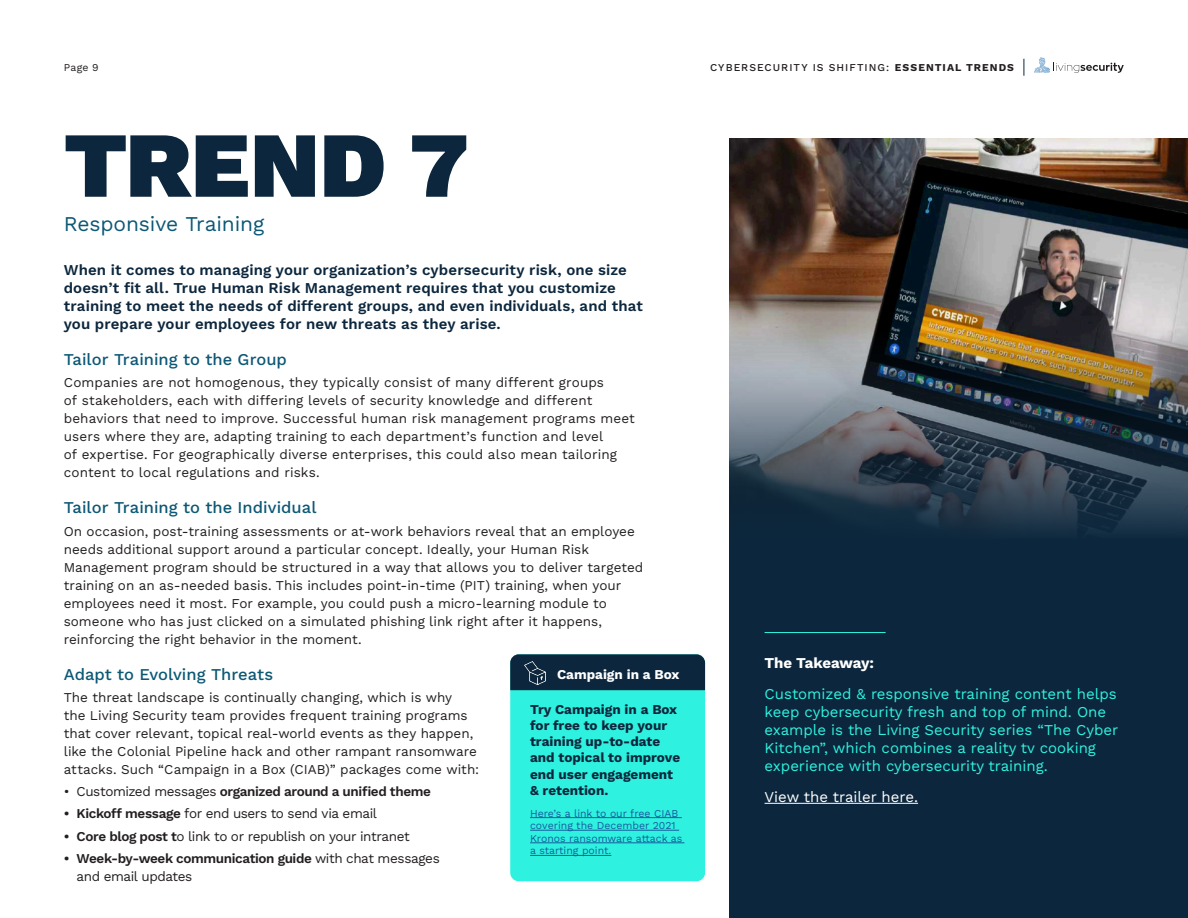
<style>
.page{position:relative;width:1188px;height:918px;background:#fff}
.page>*{position:absolute;margin:0;border:0;box-sizing:border-box;transform-origin:0 0}
.H2__align_left{font:900 93px "Work Sans";color:#0c273d}
.H2__align_left-2{font:21px "Work Sans";letter-spacing:-.01em;color:#0c5875}
.Body_Text__align_lef{font:500 16.5px "Work Sans";color:#0c5875}
.Body_Text__align_lef-2{font:600 15px/18px "Work Sans";letter-spacing:.01em;color:#0c273d}
.t1{font:15px/18px "Work Sans";color:#2ef2df}
.t2{font:15px "Work Sans";color:#fff}
.t3{font:700 15px "Work Sans";letter-spacing:-.01em;color:#fff}
.Body_Text__align_lef-3{font:13.5px/18px "Work Sans";color:#231f20}
.t4{font:600 13.5px/18px "Work Sans";letter-spacing:-.03em;color:#231f20}
.t5{font:700 13.5px/16.2px "Work Sans";color:#0c273d}
.Body_Text__align_lef-4{font:13.5px "Work Sans";letter-spacing:-.03em;color:#231f20}
.t6{font:700 13.5px "Work Sans";color:#fff}
.t7{font:10.5px/12.6px "Work Sans";color:#175d9e}
.t8{font:500 10.5px "Work Sans";letter-spacing:.095em;color:#231f20}
.t9{font:10.5px "Work Sans";color:#231f20}
.s1{font-weight:700}
.s2{font-weight:400}
.s3{font-weight:600}
</style>
<div class="page">
<div style="left:510px;top:654px;width:195px;height:227px;background:#2ef2df;border-radius:9px"></div>
<div style="left:510px;top:654px;width:195px;height:36px;background:#0c273d"></div>
<div style="left:730px;top:138px;width:458px;height:780px;background:#0c273d"></div>
<img style="left:730px;top:138px;width:458px;height:392px">
<hr style="left:765px;top:632px;width:121px;height:1px;background:#2ef2df">
<hr style="left:765px;top:803px;width:153px;height:1px;background:#fff">
<hr style="left:530px;top:817px;width:152px;height:1px;background:#175d9e">
<hr style="left:530px;top:830px;width:149px;height:1px;background:#175d9e">
<hr style="left:530px;top:843px;width:154px;height:1px;background:#175d9e">
<hr style="left:530px;top:855px;width:81px;height:1px;background:#175d9e">
<img style="left:524px;top:662px;width:22px;height:22px">
<svg style="left:1034px;top:57px;width:90px;height:16px"></svg>
<svg style="left:1024px;top:59px;width:1px;height:17px"></svg>
<p class="t9" style="left:64px;top:59px;width:36px">Page 9</p>
<p class="t8" style="left:710px;top:59px;width:305px">CYBERSECURITY IS SHIFTING: <span class="s1">ESSENTIAL TRENDS</span></p>
<p class="H2__align_left" style="left:64px;top:94px;width:407px">TREND 7</p>
<p class="H2__align_left-2" style="left:64px;top:208px;width:202px">Responsive Training</p>
<p class="Body_Text__align_lef-2" style="left:64px;top:260px;width:581px">When it comes to managing your organization’s cybersecurity risk, one size doesn’t fit all. True Human Risk Management requires that you customize training to meet the needs of different groups, and even individuals, and that you prepare your employees for new threats as they arise.</p>
<p class="Body_Text__align_lef" style="left:64px;top:347px;width:225px">Tailor Training to the Group</p>
<p class="Body_Text__align_lef-3" style="left:64px;top:373px;width:573px">Companies are not homogenous, they typically consist of many different groups<br>of stakeholders, each with differing levels of security knowledge and different behaviors that need to improve. Successful human risk management programs meet users where they are, adapting training to each department’s function and level<br>of expertise. For geographically diverse enterprises, this could also mean tailoring content to local regulations and risks.</p>
<p class="Body_Text__align_lef" style="left:64px;top:495px;width:254px">Tailor Training to the Individual</p>
<p class="Body_Text__align_lef-3" style="left:64px;top:521px;width:581px">On occasion, post-training assessments or at-work behaviors reveal that an employee needs additional support around a particular concept. Ideally, your Human Risk Management program should be structured in a way that allows you to deliver targeted training on an as-needed basis. This includes point-in-time (PIT) training, when your employees need it most. For example, you could push a micro-learning module to someone who has just clicked on a simulated phishing link right after it happens, reinforcing the right behavior in the moment.</p>
<p class="Body_Text__align_lef" style="left:64px;top:661px;width:211px">Adapt to Evolving Threats</p>
<p class="Body_Text__align_lef-3" style="left:64px;top:688px;width:417px">The threat landscape is continually changing, which is why<br>the Living Security team provides frequent training programs that cover relevant, topical real-world events as they happen, like the Colonial Pipeline hack and other rampant ransomware attacks. Such “Campaign in a Box (CIAB)” packages come with:</p>
<p class="t4" style="left:64px;top:782px;width:369px"><span class="s2">• Customized messages</span> organized around a unified theme</p>
<p class="Body_Text__align_lef-4" style="left:64px;top:804px;width:315px"><span class="s3">• Kickoff message</span> for end users to send via email</p>
<p class="Body_Text__align_lef-4" style="left:64px;top:826px;width:348px"><span class="s3">• Core blog post t</span>o link to or republish on your intranet</p>
<p class="t4" style="left:77px;top:849px;width:365px;text-indent:-13px">• Week-by-week communication guide <span class="s2">with chat messages and email updates</span></p>
<p class="t6" style="left:557px;top:664px;width:124px">Campaign in a Box</p>
<p class="t5" style="left:530px;top:701px;width:152px">Try Campaign in a Box for free to keep your training up-to-date and topical to improve end user engagement &amp; retention.</p>
<p class="t7" style="left:530px;top:806px;width:154px">Here’s a link to our free CIAB covering the December 2021<br>Kronos ransomware attack as a starting point.</p>
<p class="t3" style="left:765px;top:652px;width:111px">The Takeaway:</p>
<p class="t1" style="left:765px;top:684px;width:355px">Customized &amp; responsive training content helps keep cybersecurity fresh and top of mind. One example is the Living Security series “The Cyber Kitchen”, which combines a reality tv cooking experience with cybersecurity training.</p>
<p class="t2" style="left:765px;top:785px;width:155px">View the trailer here.</p>
</div>
